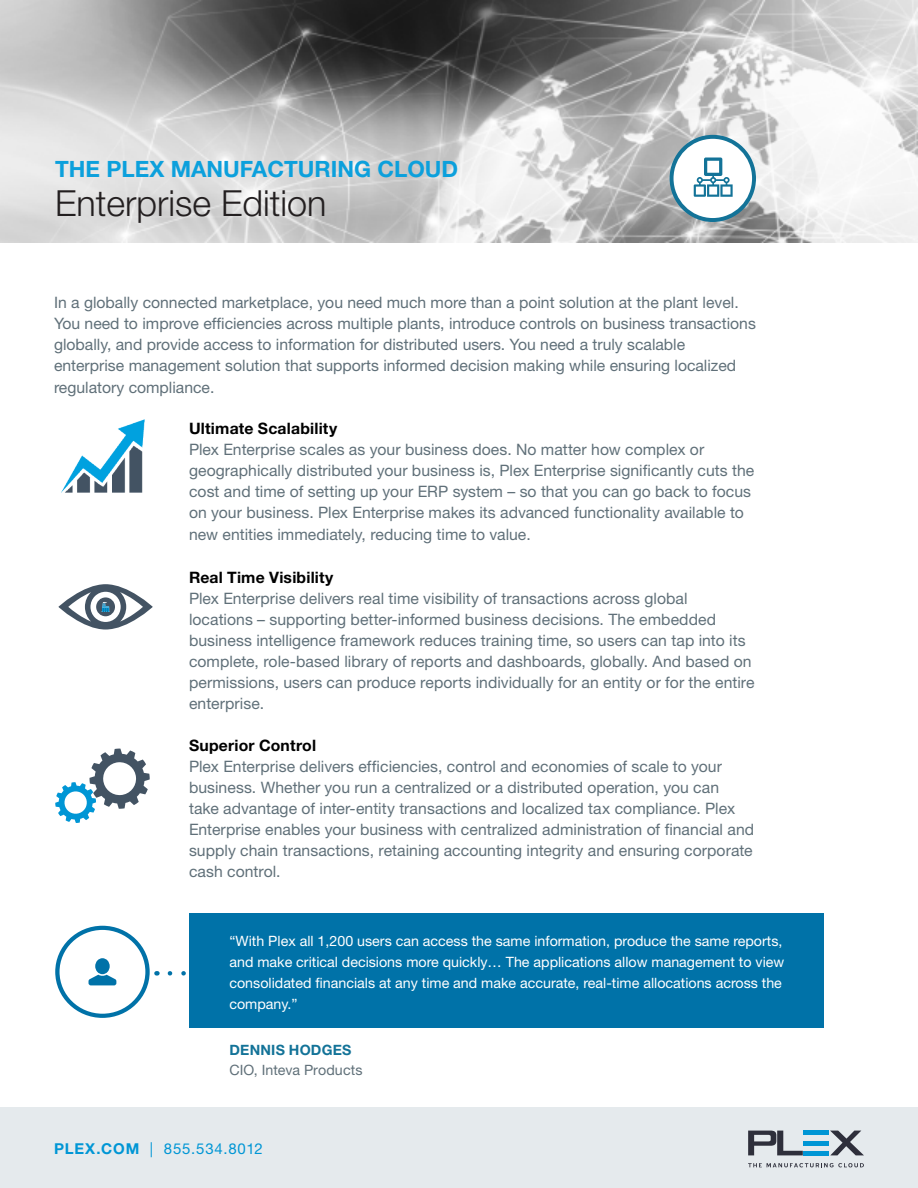
<style>
.page{position:relative;width:918px;height:1188px;background:#fff}
.page>*{position:absolute;margin:0;border:0;box-sizing:border-box;transform-origin:0 0}
.t1{font:300 36px "Helvetica Neue LT Pro";color:#231f20}
.t2{font:700 22.5px "Helvetica Neue LT Pro";color:#0ca0dc}
.copy{font:15.75px/21px "Helvetica Neue LT Pro";color:#607079}
.copy-2{font:700 15.75px "Helvetica Neue LT Pro";letter-spacing:.01em;color:#000}
.t3{font:15px "Helvetica Neue LT Pro";letter-spacing:.055em;color:#0096d5}
.t4{font:14.25px/21px "Helvetica Neue LT Pro";color:#fff}
.copy-3{font:14.25px "Helvetica Neue LT Pro";letter-spacing:.005em;color:#607079}
.copy-4{font:700 14.25px "Helvetica Neue LT Pro";letter-spacing:.015em;color:#137398}
.s1{font-weight:700}
</style>
<div class="page">
<div style="left:0;top:1107px;width:918px;height:81px;background:#e5eaed"></div>
<svg style="left:748px;top:1131px;width:55px;height:24px"></svg>
<svg style="left:830px;top:1131px;width:34px;height:24px"></svg>
<hr style="left:804px;top:1151px;width:25px;height:4px;background:#0096d5">
<hr style="left:804px;top:1131px;width:25px;height:4px;background:#0096d5">
<div style="left:804px;top:1141px;width:25px;height:5px;background:#0096d5"></div>
<svg style="left:748px;top:1163px;width:116px;height:4px"></svg>
<div style="left:189px;top:914px;width:635px;height:114px;background:#0072a8"></div>
<img style="left:0;top:0;width:918px;height:243px">
<img style="left:61px;top:419px;width:84px;height:74px">
<svg style="left:58px;top:584px;width:95px;height:46px"></svg>
<svg style="left:55px;top:749px;width:95px;height:74px"></svg>
<svg style="left:55px;top:926px;width:95px;height:92px"></svg>
<svg style="left:170px;top:971px;width:16px;height:5px"></svg>
<svg style="left:670px;top:135px;width:86px;height:87px"></svg>
<p class="t2" style="left:55px;top:155px;width:404px">THE PLEX MANUFACTURING CLOUD</p>
<p class="t1" style="left:55px;top:181px;width:273px">Enterprise Edition</p>
<p class="copy" style="left:54px;top:292px;width:703px">In a globally connected marketplace, you need much more than a point solution at the plant level.<br>You need to improve efficiencies across multiple plants, introduce controls on business transactions globally, and provide access to information for distributed users. You need a truly scalable enterprise management solution that supports informed decision making while ensuring localized regulatory compliance.</p>
<p class="copy-2" style="left:189px;top:419px;width:150px">Ultimate Scalability</p>
<p class="copy" style="left:189px;top:439px;width:567px">Plex Enterprise scales as your business does. No matter how complex or geographically distributed your business is, Plex Enterprise significantly cuts the cost and time of setting up your ERP system – so that you can go back to focus on your business. Plex Enterprise makes its advanced functionality available to new entities immediately, reducing time to value.</p>
<p class="copy-2" style="left:189px;top:567px;width:146px">Real Time Visibility</p>
<p class="copy" style="left:189px;top:587px;width:567px">Plex Enterprise delivers real time visibility of transactions across global locations – supporting better-informed business decisions. The embedded business intelligence framework reduces training time, so users can tap into its complete, role-based library of reports and dashboards, globally. And based on permissions, users can produce reports individually for an entity or for the entire enterprise.</p>
<p class="copy-2" style="left:189px;top:735px;width:129px">Superior Control</p>
<p class="copy" style="left:189px;top:755px;width:567px">Plex Enterprise delivers efficiencies, control and economies of scale to your business. Whether you run a centralized or a distributed operation, you can<br>take advantage of inter-entity transactions and localized tax compliance. Plex Enterprise enables your business with centralized administration of financial and supply chain transactions, retaining accounting integrity and ensuring corporate cash control.</p>
<p class="t4" style="left:230px;top:930px;width:556px">“With Plex all 1,200 users can access the same information, produce the same reports, and make critical decisions more quickly… The applications allow management to view consolidated financials at any time and make accurate, real-time allocations across the company.”</p>
<p class="copy-4" style="left:230px;top:1041px;width:123px">DENNIS HODGES</p>
<p class="copy-3" style="left:230px;top:1061px;width:135px">CIO, Inteva Products</p>
<p class="t3" style="left:54px;top:1139px;width:210px"><span class="s1">PLEX.COM</span> | 855.534.8012</p>
</div>
